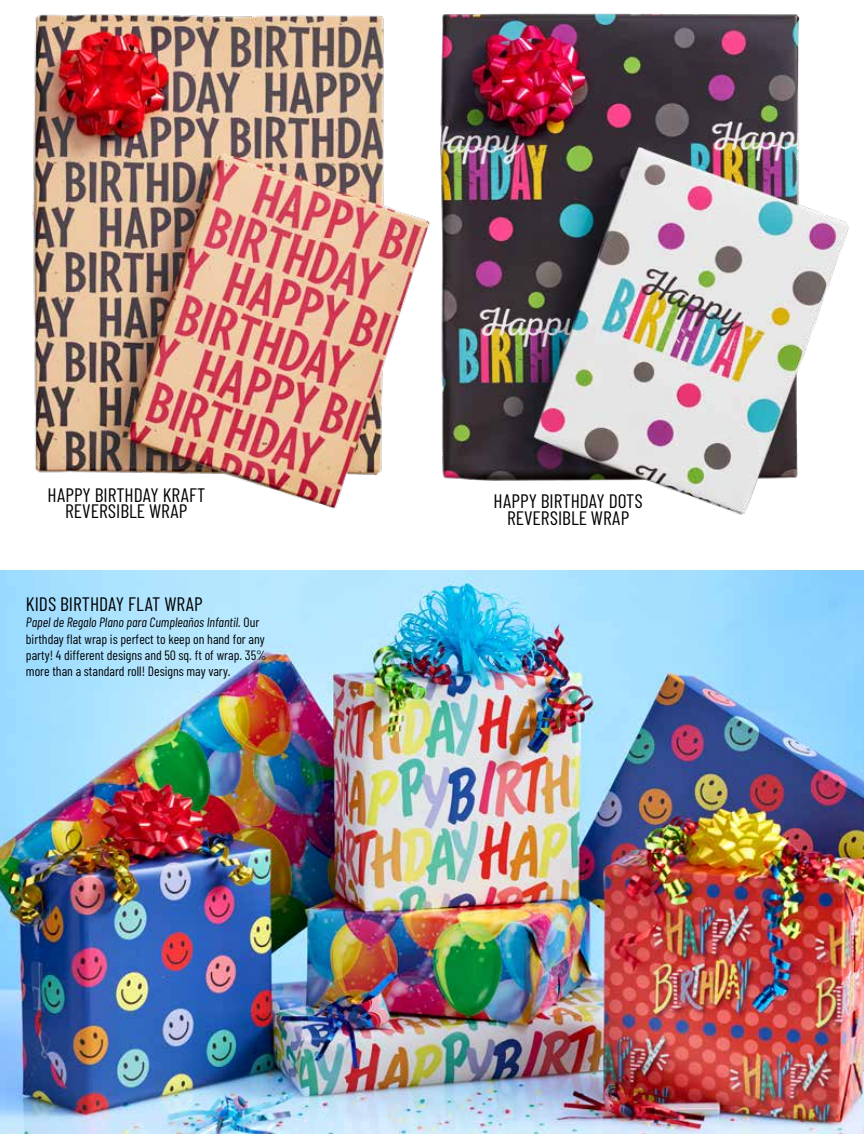
<style>
.page{position:relative;width:864px;height:1134px;background:#fff}
.page>*{position:absolute;margin:0;border:0;box-sizing:border-box;transform-origin:0 0}
.t1{font:19.5px/16.5px "Barlow Condensed";color:#000101;text-align:center}
.t2{font:19.5px "Barlow Condensed";color:#000}
.t3{font:13.5px/16.2px "Barlow Condensed";color:#000}
.s1{font-style:italic}
</style>
<div class="page">
<img style="left:32px;top:14px;width:286px;height:489px">
<img style="left:318px;top:13px;width:453px;height:502px">
<img style="left:771px;top:14px;width:93px;height:557px">
<img style="left:0;top:571px;width:864px;height:563px">
<h1 class="t1" style="left:47px;top:486px;width:159px">HAPPY BIRTHDAY KRAFT<br>REVERSIBLE WRAP</h1>
<h1 class="t1" style="left:494px;top:493px;width:151px">HAPPY BIRTHDAY DOTS<br>REVERSIBLE WRAP</h1>
<h1 class="t2" style="left:26px;top:592px;width:178px">KIDS BIRTHDAY FLAT WRAP</h1>
<p class="t3" style="left:26px;top:614px;width:242px"><span class="s1">Papel de Regalo Plano para Cumpleaños Infantil.</span> Our birthday flat wrap is perfect to keep on hand for any party! 4 different designs and 50 sq. ft of wrap. 35% more than a standard roll! Designs may vary.</p>
</div>
